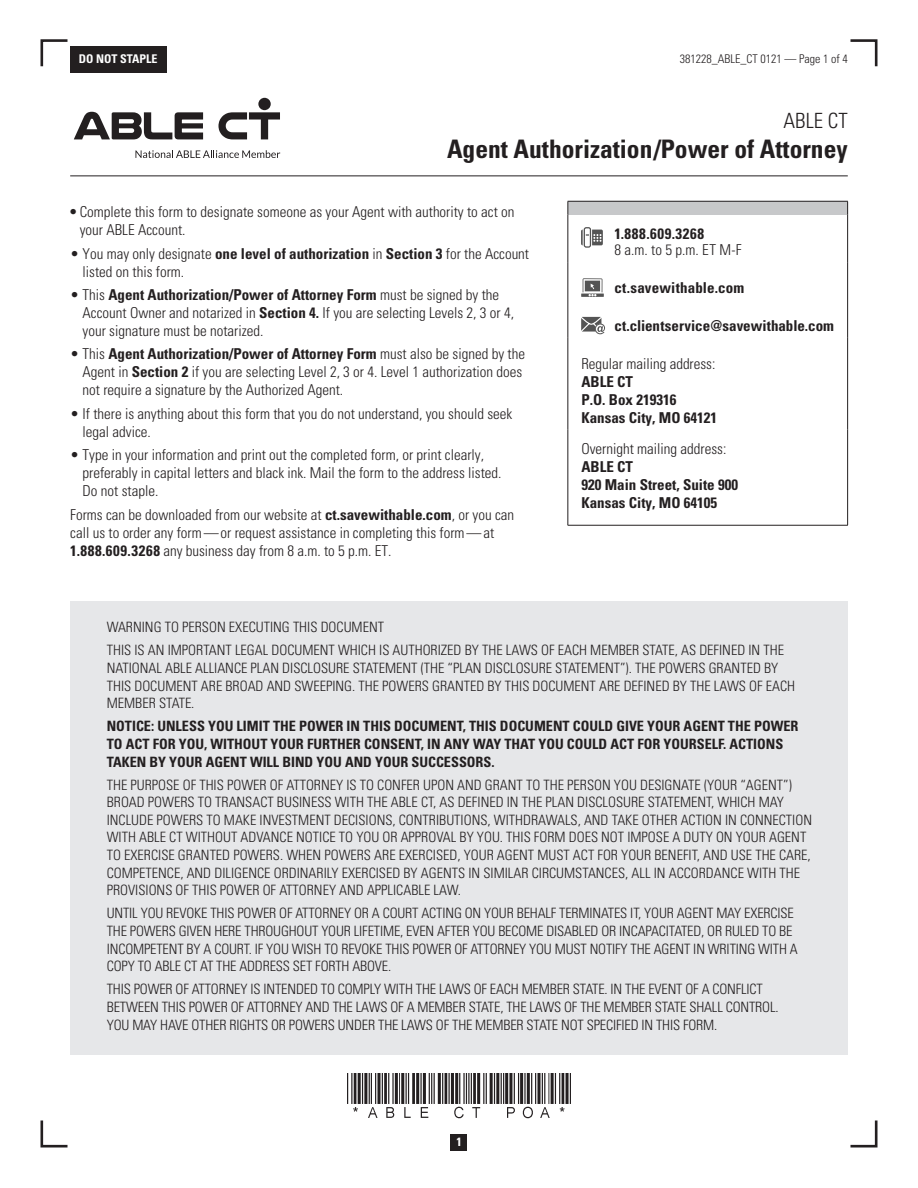
<style>
.page{position:relative;width:918px;height:1188px;background:#fff}
.page>*{position:absolute;margin:0;border:0;box-sizing:border-box;transform-origin:0 0}
.form_name{font:700 condensed 25.5px "Univers LT Std";color:#231f20}
.plan_name{font:300 condensed 21px "Univers LT Std";color:#231f20}
.intro_body_10_12{font:300 condensed 15px/18px "Univers LT Std";color:#231f20}
.intro_body_10_12-2{font:700 condensed 15px/18px "Univers LT Std";color:#231f20}
.box_text_amount_8_10{font:700 condensed 15px "Univers LT Std";letter-spacing:.005em;color:#231f20}
.box_text_amount_8_10-2{font:300 condensed 15px "Univers LT Std";color:#231f20}
.box_text_amount_8_10-3{font:700 condensed 15px "Univers LT Std";letter-spacing:.045em;color:#231f20}
.intro_body_10_12-3{font:300 condensed 14.25px/17.7px "Univers LT Std";color:#231f20}
.intro_body_10_12-4{font:700 condensed 14.25px/17.7px "Univers LT Std";color:#231f20}
.t1{font:300 condensed 12px "Univers LT Std";color:#231f20}
.t2{font:700 condensed 12px "Univers LT Std";color:#fff}
.s1{font-weight:700}
.s2{font-weight:300}
</style>
<div class="page">
<div style="left:451px;top:1134px;width:16px;height:16px;background:#231f20"></div>
<svg style="left:850px;top:1120px;width:28px;height:28px"></svg>
<svg style="left:40px;top:1120px;width:28px;height:28px"></svg>
<svg style="left:40px;top:39px;width:28px;height:28px"></svg>
<svg style="left:850px;top:39px;width:28px;height:28px"></svg>
<div style="left:70px;top:46px;width:96px;height:27px;background:#231f20"></div>
<div style="left:70px;top:602px;width:778px;height:453px;background:#e6e7e9"></div>
<hr style="left:70px;top:176px;width:778px;height:1px;background:#231f20">
<img style="left:347px;top:1073px;width:224px;height:46px">
<div style="left:568px;top:201px;width:280px;height:14px;background:#c7c8ca"></div>
<hr style="left:568px;top:201px;width:280px;height:1px;background:#231f20">
<svg style="left:568px;top:202px;width:1px;height:13px"></svg>
<svg style="left:847px;top:202px;width:1px;height:13px"></svg>
<hr style="left:568px;top:215px;width:1px;height:47px;background:#231f20">
<hr style="left:847px;top:215px;width:1px;height:47px;background:#231f20">
<hr style="left:568px;top:262px;width:1px;height:38px;background:#231f20">
<hr style="left:847px;top:262px;width:1px;height:38px;background:#231f20">
<hr style="left:568px;top:300px;width:1px;height:38px;background:#231f20">
<hr style="left:847px;top:300px;width:1px;height:38px;background:#231f20">
<hr style="left:568px;top:338px;width:1px;height:92px;background:#231f20">
<hr style="left:847px;top:338px;width:1px;height:92px;background:#231f20">
<hr style="left:568px;top:430px;width:1px;height:95px;background:#231f20">
<hr style="left:847px;top:430px;width:1px;height:95px;background:#231f20">
<hr style="left:568px;top:525px;width:280px;height:1px;background:#231f20">
<svg style="left:581px;top:316px;width:24px;height:18px"></svg>
<hr style="left:581px;top:294px;width:23px;height:3px;background:#545454">
<svg style="left:583px;top:278px;width:19px;height:18px"></svg>
<svg style="left:581px;top:227px;width:22px;height:21px"></svg>
<svg style="left:74px;top:112px;width:129px;height:27px"></svg>
<svg style="left:218px;top:112px;width:62px;height:27px"></svg>
<svg style="left:135px;top:150px;width:145px;height:8px"></svg>
<div style="left:258px;top:98px;width:13px;height:12px;background:#231f20;border-radius:50%"></div>
<p class="t2" style="left:79px;top:52px;width:80px">DO NOT STAPLE</p>
<p class="t1" style="left:680px;top:51px;width:169px">381228_ABLE_CT 0121 — Page 1 of 4</p>
<p class="plan_name" style="left:784px;top:108px;width:66px">ABLE CT</p>
<p class="form_name" style="left:447px;top:134px;width:402px">Agent Authorization/Power of Attorney</p>
<p class="intro_body_10_12" style="left:80px;top:203px;width:436px;text-indent:-10px"><span class="s1">•</span> Complete this form to designate someone as your Agent with authority to act on your ABLE Account.</p>
<p class="intro_body_10_12" style="left:83px;top:244px;width:448px;text-indent:-12px">• You may only designate <span class="s1">one level of authorization</span> in <span class="s1">Section 3</span> for the Account listed on this form.</p>
<p class="intro_body_10_12" style="left:83px;top:286px;width:433px;text-indent:-12px">• This <span class="s1">Agent Authorization/Power of Attorney Form</span> must be signed by the<br>Account Owner and notarized in <span class="s1">Section 4.</span> If you are selecting Levels 2, 3 or 4, your signature must be notarized.</p>
<p class="intro_body_10_12" style="left:83px;top:345px;width:444px;text-indent:-12px">• This <span class="s1">Agent Authorization/Power of Attorney Form</span> must also be signed by the<br>Agent in <span class="s1">Section 2</span> if you are selecting Level 2, 3 or 4. Level 1 authorization does not require a signature by the Authorized Agent.</p>
<p class="intro_body_10_12" style="left:83px;top:405px;width:431px;text-indent:-12px">• If there is anything about this form that you do not understand, you should seek legal advice.</p>
<p class="intro_body_10_12" style="left:83px;top:446px;width:420px;text-indent:-12px">• Type in your information and print out the completed form, or print clearly, preferably in capital letters and black ink. Mail the form to the address listed.<br>Do not staple.</p>
<p class="intro_body_10_12" style="left:70px;top:505px;width:445px">Forms can be downloaded from our website at <span class="s1">ct.savewithable.com</span>, or you can call us to order any form—or request assistance in completing this form—at<br><span class="s1">1.888.609.3268</span> any business day from 8 a.m. to 5 p.m. ET.</p>
<p class="box_text_amount_8_10-3" style="left:614px;top:224px;width:91px">1.888.609.3268</p>
<p class="box_text_amount_8_10-2" style="left:614px;top:241px;width:129px">8 a.m. to 5 p.m. ET M-F</p>
<p class="box_text_amount_8_10" style="left:614px;top:279px;width:132px">ct.savewithable.com</p>
<p class="box_text_amount_8_10" style="left:614px;top:317px;width:221px">ct.clientservice@savewithable.com</p>
<p class="intro_body_10_12-2" style="left:581px;top:355px;width:137px"><span class="s2">Regular mailing address:<br></span>ABLE CT<br>P.O. Box 219316<br>Kansas City, MO 64121</p>
<p class="intro_body_10_12-2" style="left:581px;top:440px;width:158px"><span class="s2">Overnight mailing address:<br></span>ABLE CT<br>920 Main Street, Suite 900<br>Kansas City, MO 64105</p>
<p class="intro_body_10_12-3" style="left:107px;top:619px;width:279px">WARNING TO PERSON EXECUTING THIS DOCUMENT</p>
<p class="intro_body_10_12-3" style="left:107px;top:642px;width:690px">THIS IS AN IMPORTANT LEGAL DOCUMENT WHICH IS AUTHORIZED BY THE LAWS OF EACH MEMBER STATE, AS DEFINED IN THE NATIONAL ABLE ALLIANCE PLAN DISCLOSURE STATEMENT (THE “PLAN DISCLOSURE STATEMENT”). THE POWERS GRANTED BY THIS DOCUMENT ARE BROAD AND SWEEPING. THE POWERS GRANTED BY THIS DOCUMENT ARE DEFINED BY THE LAWS OF EACH MEMBER STATE.</p>
<p class="intro_body_10_12-4" style="left:107px;top:717px;width:693px">NOTICE: UNLESS YOU LIMIT THE POWER IN THIS DOCUMENT, THIS DOCUMENT COULD GIVE YOUR AGENT THE POWER<br>TO ACT FOR YOU, WITHOUT YOUR FURTHER CONSENT, IN ANY WAY THAT YOU COULD ACT FOR YOURSELF. ACTIONS<br>TAKEN BY YOUR AGENT WILL BIND YOU AND YOUR SUCCESSORS.</p>
<p class="intro_body_10_12-3" style="left:107px;top:776px;width:707px">THE PURPOSE OF THIS POWER OF ATTORNEY IS TO CONFER UPON AND GRANT TO THE PERSON YOU DESIGNATE (YOUR “AGENT”)<br>BROAD POWERS TO TRANSACT BUSINESS WITH THE ABLE CT, AS DEFINED IN THE PLAN DISCLOSURE STATEMENT, WHICH MAY INCLUDE POWERS TO MAKE INVESTMENT DECISIONS, CONTRIBUTIONS, WITHDRAWALS, AND TAKE OTHER ACTION IN CONNECTION WITH ABLE CT WITHOUT ADVANCE NOTICE TO YOU OR APPROVAL BY YOU. THIS FORM DOES NOT IMPOSE A DUTY ON YOUR AGENT TO EXERCISE GRANTED POWERS. WHEN POWERS ARE EXERCISED, YOUR AGENT MUST ACT FOR YOUR BENEFIT, AND USE THE CARE, COMPETENCE, AND DILIGENCE ORDINARILY EXERCISED BY AGENTS IN SIMILAR CIRCUMSTANCES, ALL IN ACCORDANCE WITH THE PROVISIONS OF THIS POWER OF ATTORNEY AND APPLICABLE LAW.</p>
<p class="intro_body_10_12-3" style="left:107px;top:905px;width:693px">UNTIL YOU REVOKE THIS POWER OF ATTORNEY OR A COURT ACTING ON YOUR BEHALF TERMINATES IT, YOUR AGENT MAY EXERCISE THE POWERS GIVEN HERE THROUGHOUT YOUR LIFETIME, EVEN AFTER YOU BECOME DISABLED OR INCAPACITATED, OR RULED TO BE INCOMPETENT BY A COURT. IF YOU WISH TO REVOKE THIS POWER OF ATTORNEY YOU MUST NOTIFY THE AGENT IN WRITING WITH A COPY TO ABLE CT AT THE ADDRESS SET FORTH ABOVE.</p>
<p class="intro_body_10_12-3" style="left:107px;top:980px;width:673px">THIS POWER OF ATTORNEY IS INTENDED TO COMPLY WITH THE LAWS OF EACH MEMBER STATE. IN THE EVENT OF A CONFLICT<br>BETWEEN THIS POWER OF ATTORNEY AND THE LAWS OF A MEMBER STATE, THE LAWS OF THE MEMBER STATE SHALL CONTROL.<br>YOU MAY HAVE OTHER RIGHTS OR POWERS UNDER THE LAWS OF THE MEMBER STATE NOT SPECIFIED IN THIS FORM.</p>
<p class="t2" style="left:456px;top:1135px;width:7px">1</p>
</div>
